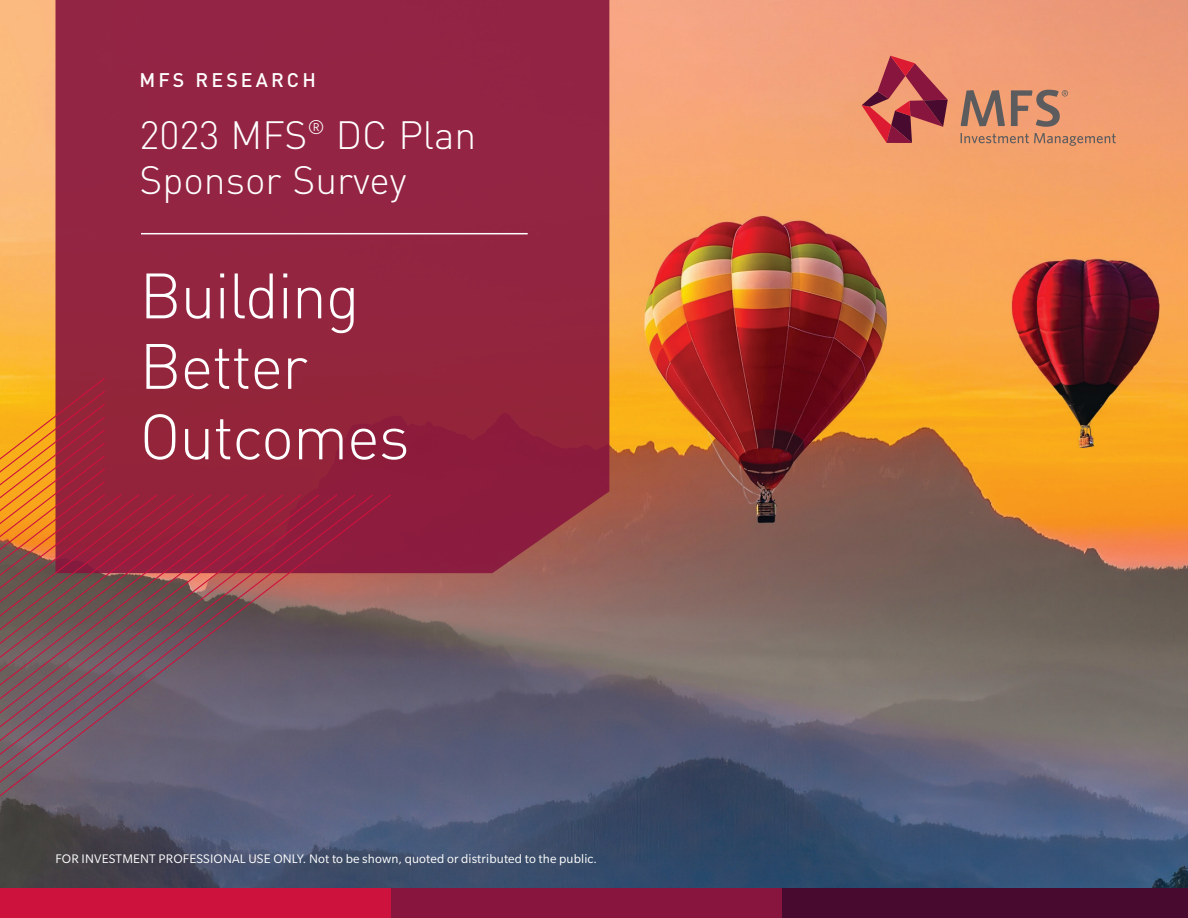
<style>
.page{position:relative;width:1188px;height:918px;background:#fff}
.page>*{position:absolute;margin:0;border:0;box-sizing:border-box;transform-origin:0 0}
.t1{font:300 63px/70.5px "DINOT";letter-spacing:-.02em;color:#fff}
.t2{font:300 39px/45px "DINOT";color:#fff}
.t3{font:500 19.5px "DINOT";letter-spacing:.16em;color:#fff}
.t4{font:13.5px "Slate Std";letter-spacing:.01em;color:#fff}
</style>
<div class="page">
<img style="left:0;top:0;width:1188px;height:889px">
<div style="left:56px;top:0;width:553px;height:573px;background:#932441"></div>
<svg style="left:141px;top:493px;width:251px;height:396px;background:#6e4e63"></svg>
<svg style="left:123px;top:493px;width:18px;height:396px;background:#6d4959"></svg>
<svg style="left:106px;top:493px;width:17px;height:396px;background:#6e4858"></svg>
<svg style="left:0;top:873px;width:106px;height:13px"></svg>
<svg style="left:0;top:861px;width:106px;height:12px"></svg>
<svg style="left:0;top:848px;width:106px;height:13px"></svg>
<svg style="left:0;top:835px;width:106px;height:13px"></svg>
<svg style="left:0;top:377px;width:106px;height:458px;background:#915a49"></svg>
<svg style="left:862px;top:56px;width:86px;height:87px;background:#c15f58"></svg>
<svg style="left:961px;top:133px;width:155px;height:13px;background:#d0906a"></svg>
<svg style="left:961px;top:90px;width:44px;height:36px;background:#a87d68"></svg>
<svg style="left:1011px;top:90px;width:57px;height:37px;background:#b6836b"></svg>
<div style="left:0;top:889px;width:406px;height:29px;background:#cd123d"></div>
<div style="left:391px;top:889px;width:406px;height:29px;background:#88153e"></div>
<div style="left:782px;top:889px;width:406px;height:29px;background:#490a30"></div>
<hr style="left:141px;top:233px;width:387px;height:1px;background:#fff">
<h3 class="t3" style="left:140px;top:67px;width:178px">MFS RESEARCH</h3>
<h2 class="t2" style="left:140px;top:112px;width:338px">2023 MFS<sup>®</sup> DC Plan<br>Sponsor Survey</h2>
<h1 class="t1" style="left:140px;top:260px;width:272px">Building<br>Better<br>Outcomes</h1>
<p class="t4" style="left:56px;top:852px;width:543px">FOR INVESTMENT PROFESSIONAL USE ONLY. Not to be shown, quoted or distributed to the public.</p>
</div>
